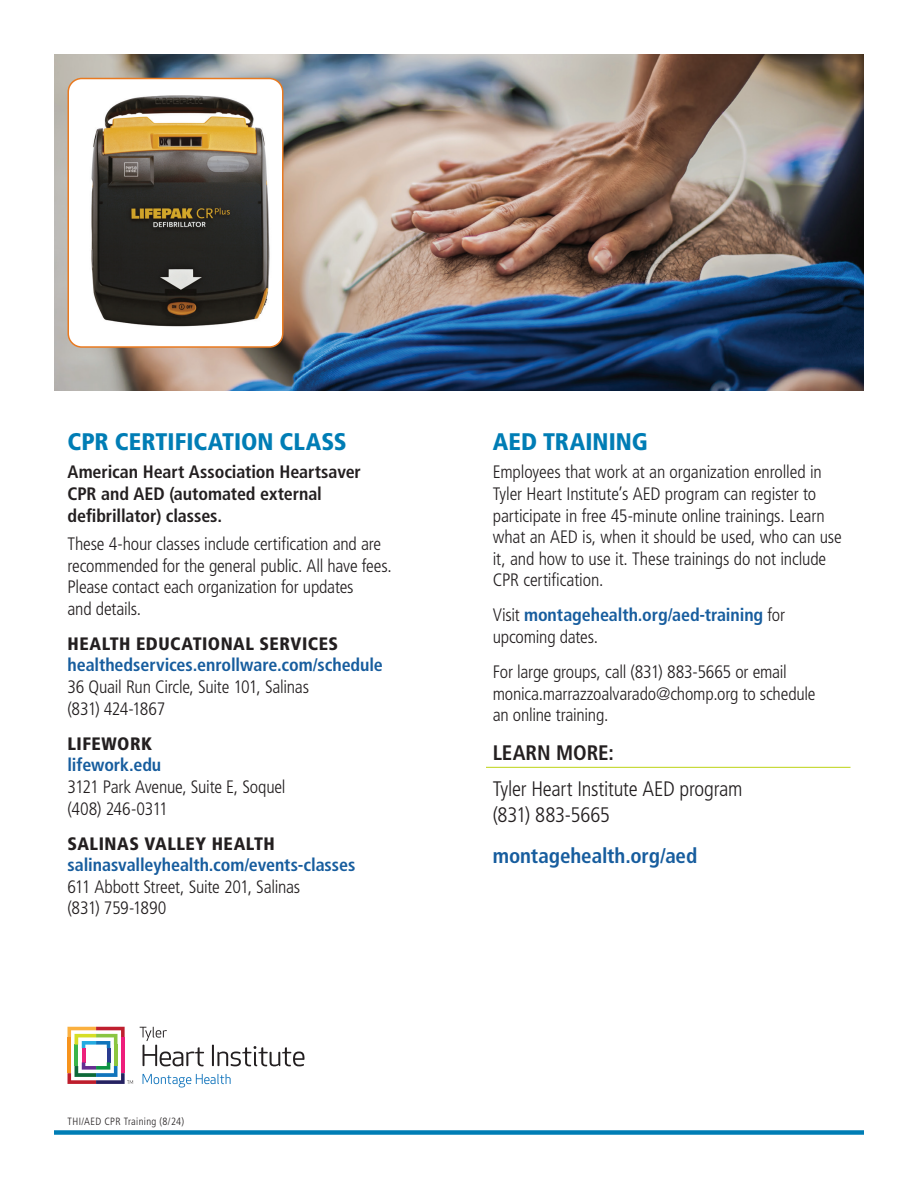
<style>
.page{position:relative;width:918px;height:1188px;background:#fff}
.page>*{position:absolute;margin:0;border:0;box-sizing:border-box;transform-origin:0 0}
.t1{font:900 condensed 24px "Frutiger LT Std";letter-spacing:.005em;color:#007db5}
.t2{font:300 condensed 21px "Frutiger LT Std";letter-spacing:-.01em;color:#231f20}
.t3{font:700 condensed 21px "Frutiger LT Std";letter-spacing:-.005em;color:#175d9e}
.t4{font:700 condensed 21px "Frutiger LT Std";color:#231f20}
.t5{font:300 condensed 18px/21.6px "Frutiger LT Std";letter-spacing:-.01em;color:#231f20}
.t6{font:700 condensed 18px/21.6px "Frutiger LT Std";letter-spacing:-.005em;color:#175d9e}
.t7{font:700 condensed 18px/21.6px "Frutiger LT Std";letter-spacing:-.005em;color:#231f20}
.Subheaders{font:900 condensed 18px "Frutiger LT Std";letter-spacing:.03em;color:#231f20}
.t8{font:300 condensed 18px "Frutiger LT Std";letter-spacing:-.04em;color:#231f20}
.t9{font:300 condensed 18px "Frutiger LT Std";letter-spacing:-.03em;color:#231f20}
.t10{font:300 condensed 10.5px "Frutiger LT Std";letter-spacing:.03em;color:#231f20}
.s1{font-weight:300;color:#231f20}
</style>
<div class="page">
<hr style="left:486px;top:767px;width:364px;height:1px;background:#c4d82d">
<div style="left:54px;top:1130px;width:810px;height:5px;background:#007db5"></div>
<hr style="left:212px;top:1045px;width:2px;height:21px;background:#231f20">
<svg style="left:217px;top:1046px;width:88px;height:20px"></svg>
<svg style="left:140px;top:1027px;width:64px;height:39px"></svg>
<hr style="left:121px;top:1037px;width:4px;height:36px;background:#ee1e7b">
<hr style="left:75px;top:1045px;width:3px;height:21px;background:#3ab54a">
<hr style="left:114px;top:1045px;width:3px;height:21px;background:#8bc63e">
<hr style="left:107px;top:1048px;width:3px;height:14px;background:#293b8f">
<svg style="left:68px;top:1027px;width:57px;height:21px"></svg>
<hr style="left:82px;top:1048px;width:3px;height:14px;background:#ec217b">
<svg style="left:68px;top:1062px;width:65px;height:22px"></svg>
<hr style="left:68px;top:1037px;width:3px;height:36px;background:#f7931d">
<svg style="left:143px;top:1074px;width:88px;height:13px"></svg>
<img style="left:54px;top:54px;width:810px;height:337px">
<img style="left:68px;top:79px;width:215px;height:268px">
<div style="left:68px;top:78px;width:216px;height:270px;border:2px solid #e97a20;border-radius:14px"></div>
<p class="t1" style="left:68px;top:427px;width:281px">CPR CERTIFICATION CLASS</p>
<p class="t7" style="left:68px;top:461px;width:295px">American Heart Association Heartsaver<br>CPR and AED (automated external defibrillator) classes.</p>
<p class="t5" style="left:68px;top:533px;width:326px">These 4-hour classes include certification and are recommended for the general public. All have fees.<br>Please contact each organization for updates<br>and details.</p>
<p class="Subheaders" style="left:68px;top:633px;width:272px">HEALTH EDUCATIONAL SERVICES</p>
<p class="t6" style="left:68px;top:654px;width:317px">healthedservices.enrollware.com/schedule</p>
<p class="t5" style="left:68px;top:676px;width:243px">36 Quail Run Circle, Suite 101, Salinas</p>
<p class="t8" style="left:68px;top:698px;width:99px">(831) 424-1867</p>
<p class="Subheaders" style="left:68px;top:733px;width:86px">LIFEWORK</p>
<p class="t6" style="left:68px;top:754px;width:95px">lifework.edu</p>
<p class="t5" style="left:68px;top:776px;width:220px">3121 Park Avenue, Suite E, Soquel</p>
<p class="t5" style="left:68px;top:798px;width:102px">(408) 246-0311</p>
<p class="Subheaders" style="left:68px;top:833px;width:209px">SALINAS VALLEY HEALTH</p>
<p class="t6" style="left:68px;top:854px;width:289px">salinasvalleyhealth.com/events-classes</p>
<p class="t5" style="left:68px;top:876px;width:234px">611 Abbott Street, Suite 201, Salinas</p>
<p class="t9" style="left:68px;top:898px;width:100px">(831) 759-1890</p>
<p class="t10" style="left:68px;top:1116px;width:118px">THI/AED CPR Training (8/24)</p>
<p class="t1" style="left:493px;top:427px;width:157px">AED TRAINING</p>
<p class="t5" style="left:493px;top:462px;width:351px">Employees that work at an organization enrolled in Tyler Heart Institute’s AED program can register to participate in free 45-minute online trainings. Learn what an AED is, when it should be used, who can use it, and how to use it. These trainings do not include CPR certification.</p>
<p class="t6" style="left:493px;top:604px;width:294px"><span class="s1">Visit</span> montagehealth.org/aed-training <span class="s1">for upcoming dates.</span></p>
<p class="t5" style="left:493px;top:661px;width:324px">For large groups, call (831) 883-5665 or email monica.marrazzoalvarado@chomp.org to schedule an online training.</p>
<p class="t4" style="left:493px;top:740px;width:123px">LEARN MORE:</p>
<p class="t2" style="left:493px;top:777px;width:251px">Tyler Heart Institute AED program</p>
<p class="t2" style="left:493px;top:802px;width:119px">(831) 883-5665</p>
<p class="t3" style="left:493px;top:843px;width:206px">montagehealth.org/aed</p>
</div>
